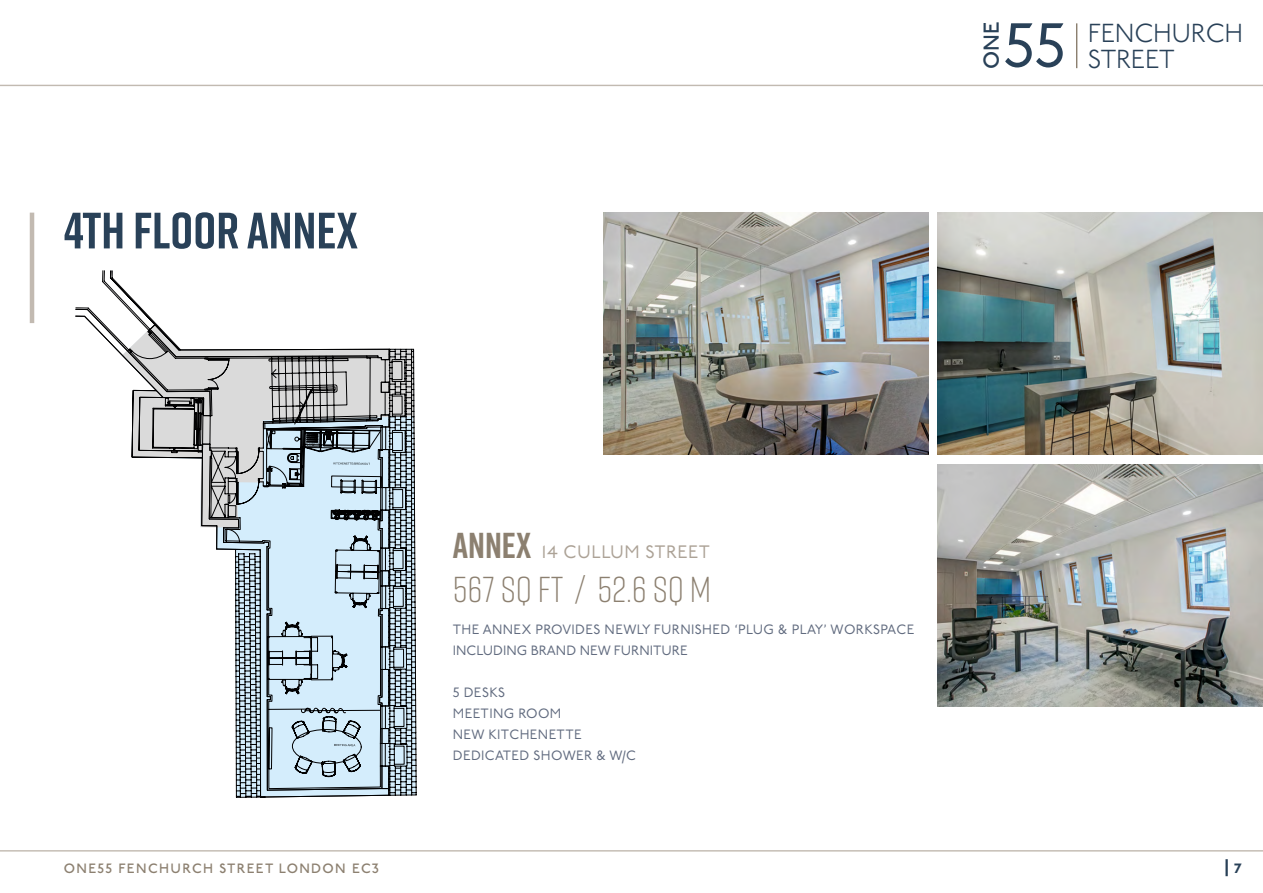
<style>
.page{position:relative;width:1263px;height:893px;background:#fff}
.page>*{position:absolute;margin:0;border:0;box-sizing:border-box;transform-origin:0 0}
.t1{font:61.8px "P22 Underground";color:#294158}
.t2{font:700 51px "Rift";color:#294158}
.t3{font:300 36px "Rift";color:#8c8070}
.t4{font:700 36px "Rift";color:#8c8070}
.t5{font:300 25.95px/26px "P22 Underground";letter-spacing:-.015em;color:#294158}
.t6{font:500 21.6px "P22 Underground";color:#294158}
.t7{font:18px "P22 Underground";letter-spacing:.025em;color:#aca296}
.t8{font:13.5px/21px "P22 Underground";letter-spacing:.025em;color:#616b7f}
.t9{font:500 13.5px "P22 Underground";letter-spacing:.1em;color:#8c8070}
.t10{font:800 13.5px "P22 Underground";color:#294158}
</style>
<div class="page">
<hr style="left:30px;top:213px;width:4px;height:110px;background:#c2bab1">
<hr style="left:1076px;top:23px;width:1px;height:45px;background:#8c8070">
<hr style="left:0;top:850px;width:1263px;height:1px;background:#c2bab1">
<hr style="left:1225px;top:859px;width:3px;height:17px;background:#294158">
<hr style="left:0;top:85px;width:1263px;height:1px;background:#c2bab1">
<svg style="left:235px;top:348px;width:181px;height:450px;background:#97a8b2"></svg>
<svg style="left:334px;top:744px;width:21px;height:2px"></svg>
<svg style="left:200px;top:517px;width:180px;height:177px"></svg>
<svg style="left:304px;top:348px;width:77px;height:169px;background:#a1a5a7"></svg>
<svg style="left:304px;top:429px;width:77px;height:76px;background:#a5b9c5"></svg>
<svg style="left:75px;top:270px;width:229px;height:248px"></svg>
<img style="left:603px;top:213px;width:325px;height:241px">
<img style="left:938px;top:213px;width:325px;height:241px">
<img style="left:938px;top:464px;width:325px;height:242px">
<h2 class="t2" style="left:64px;top:194px;width:295px">4TH FLOOR ANNEX</h2>
<h3 class="t6" style="left:979px;top:69px;width:48px;rotate:-90deg">ONE</h3>
<h1 class="t1" style="left:1003px;top:11px;width:63px">55</h1>
<h3 class="t5" style="left:1088px;top:21px;width:157px">FENCHURCH<br>STREET</h3>
<h3 class="t4" style="left:453px;top:519px;width:80px">ANNEX</h3>
<h3 class="t3" style="left:453px;top:564px;width:260px">567 SQ FT / 52.6 SQ M</h3>
<p class="t8" style="left:453px;top:619px;width:463px">THE ANNEX PROVIDES NEWLY FURNISHED ‘PLUG &amp; PLAY’ WORKSPACE<br>INCLUDING BRAND NEW FURNITURE</p>
<p class="t8" style="left:453px;top:682px;width:185px">5 DESKS<br>MEETING ROOM<br>NEW KITCHENETTE<br>DEDICATED SHOWER &amp; W/C</p>
<h3 class="t7" style="left:542px;top:541px;width:170px">14 CULLUM STREET</h3>
<p class="t9" style="left:64px;top:860px;width:317px">ONE55 FENCHURCH STREET LONDON EC3</p>
<p class="t10" style="left:1234px;top:860px;width:9px">7</p>
</div>
